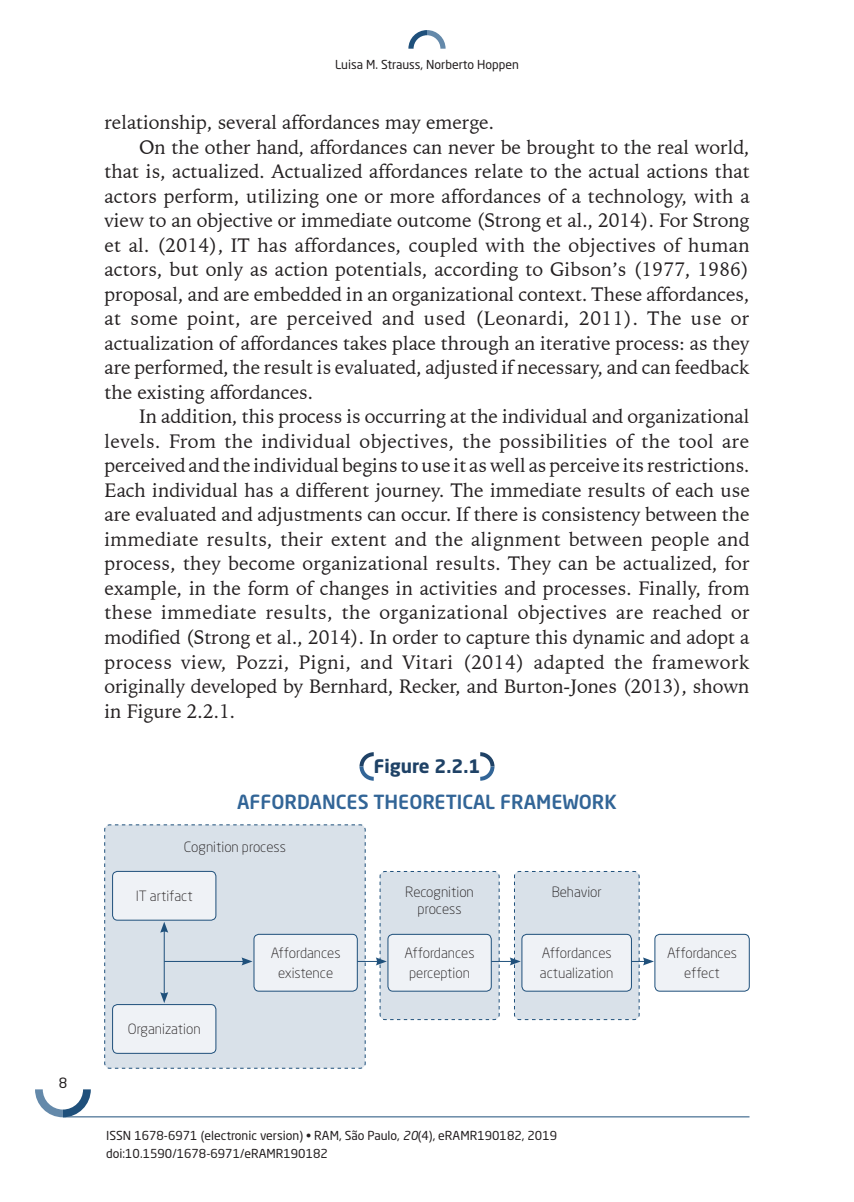
<style>
.page{position:relative;width:854px;height:1202px;background:#fff}
.page>*{position:absolute;margin:0;border:0;box-sizing:border-box;transform-origin:0 0}
.Corpo_do_texto{font:19.25px/24.5px "Iowan Old Style BT";color:#231f20;text-align:justify}
.Tabela_Tit{font:500 19.25px "Neo Sans Std";color:#326597}
.Tabela_número{font:700 18.38px "Neo Sans Std";color:#1f4266}
.t1{font:300 14px/19.2px "Neo Sans Std";color:#231f20;text-align:center}
.t2{font:14px "Neo Sans Std";color:#231f20}
.t3{font:12.25px/17.5px "Neo Sans Std";color:#231f20}
.s1{font-style:italic}
</style>
<div class="page">
<svg style="left:35px;top:1089px;width:56px;height:27px"></svg>
<svg style="left:408px;top:30px;width:37px;height:19px"></svg>
<hr style="left:63px;top:1116px;width:686px;height:1px;background:#1f507b">
<svg style="left:359px;top:752px;width:15px;height:28px"></svg>
<svg style="left:480px;top:752px;width:14px;height:28px"></svg>
<div style="left:104px;top:824px;width:262px;height:244px;background:#d9e1e9"></div>
<div style="left:113px;top:871px;width:103px;height:48px;background:#eff2f6;border-radius:5px"></div>
<div style="left:112px;top:870px;width:104px;height:50px;border:1px solid #1f507b;border-radius:5px"></div>
<div style="left:113px;top:1004px;width:103px;height:49px;background:#eff2f6;border-radius:5px"></div>
<div style="left:112px;top:1003px;width:104px;height:50px;border:1px solid #1f507b;border-radius:5px"></div>
<div style="left:655px;top:934px;width:94px;height:56px;background:#eff2f6;border-radius:5px"></div>
<div style="left:654px;top:933px;width:96px;height:58px;border:1px solid #1f507b;border-radius:5px"></div>
<hr style="left:164px;top:929px;width:1px;height:65px;background:#1f507b">
<svg style="left:160px;top:921px;width:8px;height:11px"></svg>
<svg style="left:160px;top:991px;width:8px;height:11px"></svg>
<hr style="left:164px;top:960px;width:80px;height:1px;background:#1f507b">
<svg style="left:241px;top:957px;width:12px;height:8px"></svg>
<div style="left:254px;top:934px;width:103px;height:56px;background:#eff2f6;border-radius:5px"></div>
<div style="left:253px;top:933px;width:105px;height:58px;border:1px solid #1f507b;border-radius:5px"></div>
<svg style="left:354px;top:833px;width:300px;height:224px"></svg>
<div style="left:522px;top:934px;width:109px;height:56px;background:#eff2f6;border-radius:5px"></div>
<div style="left:521px;top:933px;width:111px;height:58px;border:1px solid #1f507b;border-radius:5px"></div>
<p class="t2" style="left:59px;top:1073px;width:10px">8</p>
<p class="t3" style="left:335px;top:55px;width:185px">Luisa M. Strauss, Norberto Hoppen</p>
<p class="Corpo_do_texto" style="left:104px;top:110px;width:391px">relationship, several affordances may emerge.</p>
<p class="Corpo_do_texto" style="left:104px;top:134px;width:647px;text-indent:35px">On the other hand, affordances can never be brought to the real world, that is, actualized. Actualized affordances relate to the actual actions that actors perform, utilizing one or more affordances of a technology, with a view to an objective or immediate outcome (Strong et al., 2014). For Strong et al. (2014), IT has affordances, coupled with the objectives of human actors, but only as action potentials, according to Gibson’s (1977, 1986) proposal, and are embedded in an organizational context. These affordances, at some point, are perceived and used (Leonardi, 2011). The use or actualization of affordances takes place through an iterative process: as they are performed, the result is evaluated, adjusted if necessary, and can feedback the existing affordances.</p>
<p class="Corpo_do_texto" style="left:104px;top:404px;width:647px;text-indent:35px">In addition, this process is occurring at the individual and organizational levels. From the individual objectives, the possibilities of the tool are perceived and the individual begins to use it as well as perceive its restrictions.<br>Each individual has a different journey. The immediate results of each use are evaluated and adjustments can occur. If there is consistency between the immediate results, their extent and the alignment between people and process, they become organizational results. They can be actualized, for example, in the form of changes in activities and processes. Finally, from these immediate results, the organizational objectives are reached or modified (Strong et al., 2014). In order to capture this dynamic and adopt a process view, Pozzi, Pigni, and Vitari (2014) adapted the framework originally developed by Bernhard, Recker, and Burton-Jones (2013), shown in Figure 2.2.1.</p>
<p class="Tabela_número" style="left:374px;top:754px;width:108px">Figure 2.2.1</p>
<p class="Tabela_Tit" style="left:237px;top:789px;width:381px">AFFORDANCES THEORETICAL FRAMEWORK</p>
<p class="t1" style="left:184px;top:837px;width:103px">Cognition process</p>
<p class="t1" style="left:136px;top:886px;width:59px">IT artifact</p>
<p class="t1" style="left:405px;top:882px;width:70px;line-height:17.5px">Recognition process</p>
<p class="t1" style="left:552px;top:881px;width:52px">Behavior</p>
<p class="t1" style="left:128px;top:1019px;width:74px">Organization</p>
<p class="t1" style="left:271px;top:943px;width:71px">Affordances existence</p>
<p class="t1" style="left:405px;top:943px;width:71px">Affordances perception</p>
<p class="t1" style="left:540px;top:943px;width:75px;text-align:left">Affordances actualization</p>
<p class="t3" style="left:106px;top:1126px;width:452px">ISSN 1678-6971 (electronic version) • RAM, São Paulo, <span class="s1">20</span>(4), eRAMR190182, 2019 doi:10.1590/1678-6971/eRAMR190182</p>
<p class="t1" style="left:667px;top:943px;width:71px">Affordances effect</p>
</div>
